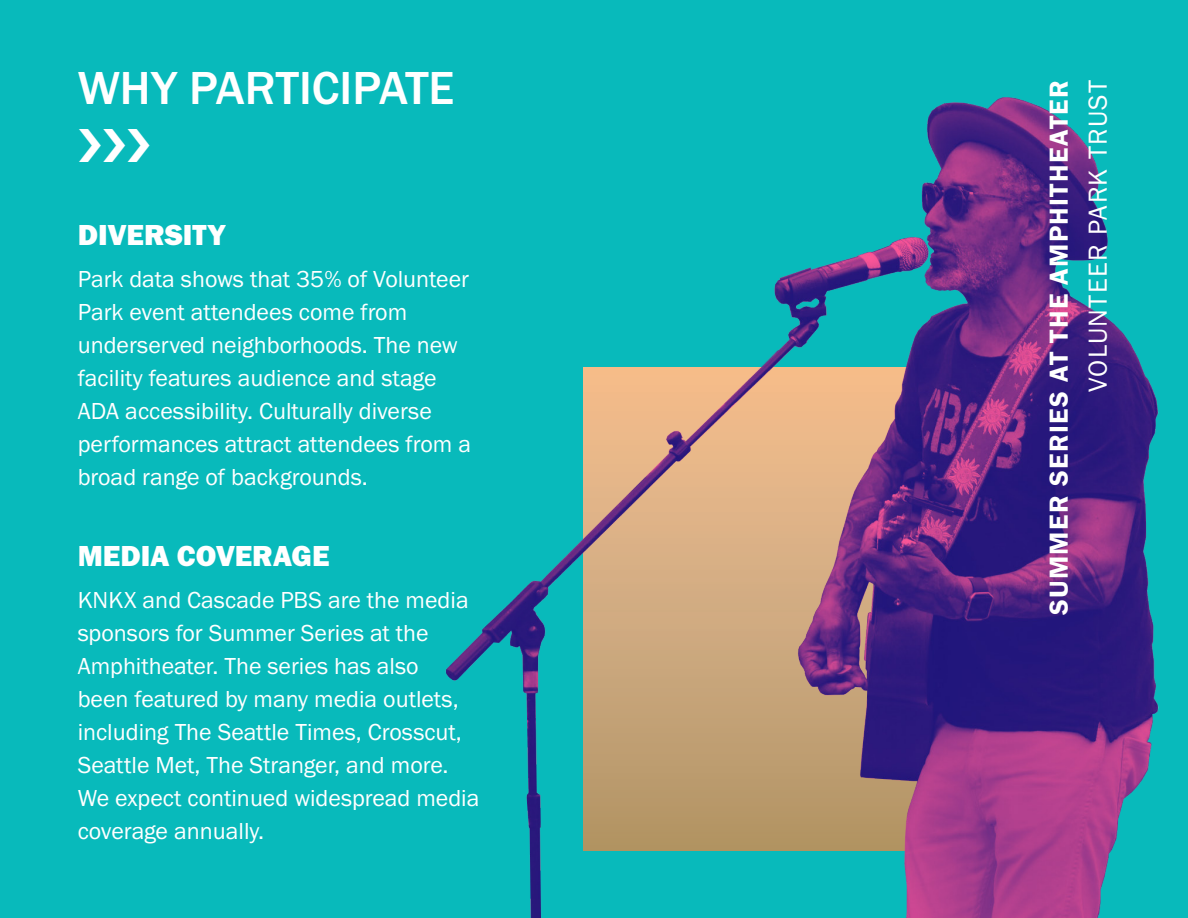
<style>
.page{position:relative;width:1188px;height:918px;background:#08babb}
.page>*{position:absolute;margin:0;border:0;box-sizing:border-box;transform-origin:0 0}
.WHO{font:500 48px "Franklin Gothic URW";color:#fff}
.sub-text{font:30px "Franklin Gothic URW Hea";color:#fff}
.t1{font:27px "Franklin Gothic URW Dem";letter-spacing:.05em;color:#fff}
.t2{font:27px "Franklin Gothic URW Boo";letter-spacing:.045em;color:#fff}
.Copy{font:24px/33px "Franklin Gothic URW Boo";color:#fff}
</style>
<div class="page">
<img style="left:445px;top:97px;width:714px;height:821px">
<p class="WHO" style="left:78px;top:58px;width:378px">WHY PARTICIPATE</p>
<p class="sub-text" style="left:78px;top:215px;width:149px">DIVERSITY</p>
<p class="Copy" style="left:78px;top:262px;width:395px">Park data shows that 35% of Volunteer Park event attendees come from underserved neighborhoods. The new facility features audience and stage ADA accessibility. Culturally diverse performances attract attendees from a broad range of backgrounds.</p>
<p class="sub-text" style="left:78px;top:536px;width:253px">MEDIA COVERAGE</p>
<p class="Copy" style="left:78px;top:583px;width:403px">KNKX and Cascade PBS are the media sponsors for Summer Series at the Amphitheater. The series has also<br>been featured by many media outlets, including The Seattle Times, Crosscut, Seattle Met, The Stranger, and more.<br>We expect continued widespread media coverage annually.</p>
<p class="t1" style="left:1042px;top:615px;width:536px;rotate:-90deg">SUMMER SERIES AT THE AMPHITHEATER</p>
<p class="t2" style="left:1081px;top:392px;width:313px;rotate:-90deg">VOLUNTEER PARK TRUST</p>
</div>
